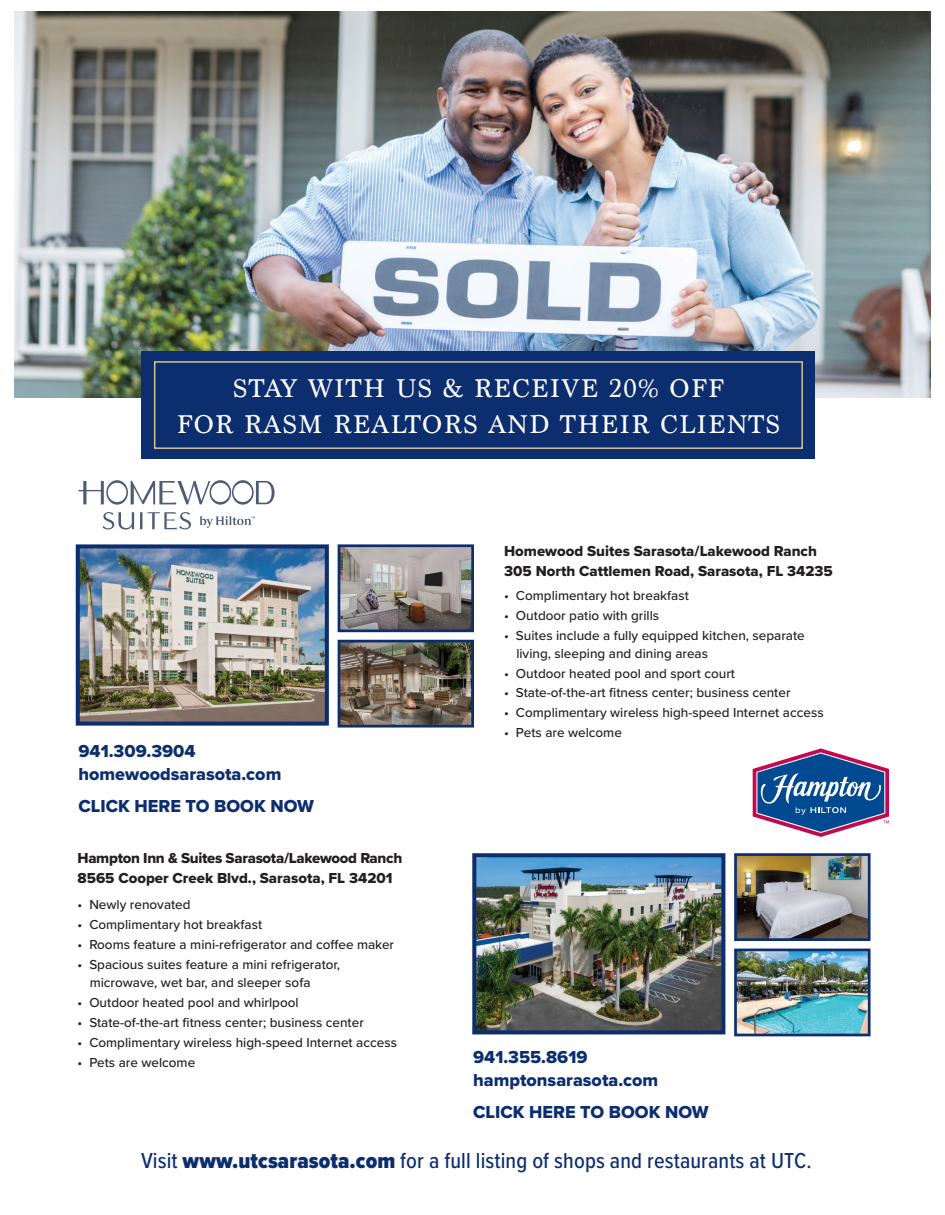
<style>
.page{position:relative;width:945px;height:1215px;background:#fff}
.page>*{position:absolute;margin:0;border:0;box-sizing:border-box;transform-origin:0 0}
.t1{font:27px/36px "Marion";letter-spacing:.05em;color:#fff;text-align:center}
.t2{font:500 22.5px "Proxima Nova Cond";letter-spacing:.005em;color:#0c2e6e}
.t3{font:18px/23px "Proxima Nova Extrabld";color:#0c2e6e}
.t4{font:15px/20px "Proxima Nova Extrabld";letter-spacing:-.02em;color:#231f20}
.t5{font:15px/20px "Proxima Nova Extrabld";color:#231f20}
.t6{font:500 13.5px/18px "Proxima Nova";color:#231f20}
.s1{font-weight:900}
</style>
<div class="page">
<img style="left:477px;top:858px;width:243px;height:171px">
<div style="left:472px;top:853px;width:253px;height:181px;border:4px solid #0c2e6e"></div>
<img style="left:738px;top:857px;width:129px;height:80px">
<div style="left:734px;top:853px;width:137px;height:88px;border:3px solid #0c2e6e"></div>
<img style="left:738px;top:953px;width:129px;height:79px">
<div style="left:734px;top:949px;width:137px;height:87px;border:3px solid #0c2e6e"></div>
<img style="left:81px;top:549px;width:243px;height:172px">
<div style="left:76px;top:544px;width:253px;height:182px;border:4px solid #0c2e6e"></div>
<img style="left:342px;top:548px;width:128px;height:80px">
<div style="left:338px;top:544px;width:136px;height:88px;border:3px solid #0c2e6e"></div>
<img style="left:342px;top:644px;width:128px;height:80px">
<div style="left:338px;top:640px;width:136px;height:88px;border:3px solid #0c2e6e"></div>
<svg style="left:753px;top:748px;width:136px;height:89px"></svg>
<svg style="left:79px;top:480px;width:196px;height:25px"></svg>
<svg style="left:200px;top:516px;width:55px;height:12px"></svg>
<svg style="left:103px;top:512px;width:31px;height:18px"></svg>
<svg style="left:140px;top:512px;width:51px;height:17px"></svg>
<img style="left:14px;top:11px;width:917px;height:387px">
<div style="left:141px;top:351px;width:674px;height:107px;background:#0c2e6e"></div>
<div style="left:154px;top:361px;width:649px;height:88px;border:2px solid #d4c195"></div>
<h1 class="t1" style="left:177px;top:370px;width:605px">STAY WITH US &amp; RECEIVE 20% OFF<br>FOR RASM REALTORS AND THEIR CLIENTS</h1>
<p class="t5" style="left:504px;top:540px;width:330px">Homewood Suites Sarasota/Lakewood Ranch<br>305 North Cattlemen Road, Sarasota, FL 34235</p>
<h3 class="t3" style="left:79px;top:739px;width:204px">941.309.3904 homewoodsarasota.com</h3>
<h3 class="t3" style="left:79px;top:794px;width:237px">CLICK HERE TO BOOK NOW</h3>
<p class="t4" style="left:78px;top:848px;width:326px">Hampton Inn &amp; Suites Sarasota/Lakewood Ranch<br>8565 Cooper Creek Blvd., Sarasota, FL 34201</p>
<p class="t6" style="left:78px;top:895px;width:115px">• Newly renovated</p>
<p class="t6" style="left:78px;top:915px;width:186px">• Complimentary hot breakfast</p>
<p class="t6" style="left:78px;top:935px;width:318px">• Rooms feature a mini-refrigerator and coffee maker</p>
<p class="t6" style="left:90px;top:955px;width:252px;text-indent:-12px">• Spacious suites feature a mini refrigerator, microwave, wet bar, and sleeper sofa</p>
<p class="t6" style="left:78px;top:993px;width:223px">• Outdoor heated pool and whirlpool</p>
<p class="t6" style="left:78px;top:1013px;width:288px">• State-of-the-art fitness center; business center</p>
<p class="t6" style="left:78px;top:1033px;width:321px">• Complimentary wireless high-speed Internet access</p>
<p class="t6" style="left:78px;top:1053px;width:119px">• Pets are welcome</p>
<p class="t6" style="left:504px;top:586px;width:186px">• Complimentary hot breakfast</p>
<p class="t6" style="left:504px;top:606px;width:157px">• Outdoor patio with grills</p>
<p class="t6" style="left:516px;top:626px;width:290px;text-indent:-12px">• Suites include a fully equipped kitchen, separate living, sleeping and dining areas</p>
<p class="t6" style="left:504px;top:664px;width:232px">• Outdoor heated pool and sport court</p>
<p class="t6" style="left:504px;top:683px;width:288px">• State-of-the-art fitness center; business center</p>
<p class="t6" style="left:504px;top:703px;width:321px">• Complimentary wireless high-speed Internet access</p>
<p class="t6" style="left:504px;top:723px;width:119px">• Pets are welcome</p>
<h3 class="t3" style="left:473px;top:1046px;width:187px">941.355.8619 hamptonsarasota.com</h3>
<h3 class="t3" style="left:473px;top:1101px;width:237px">CLICK HERE TO BOOK NOW</h3>
<h2 class="t2" style="left:141px;top:1144px;width:672px">Visit <span class="s1">www.utcsarasota.com</span> for a full listing of shops and restaurants at UTC.</h2>
</div>
